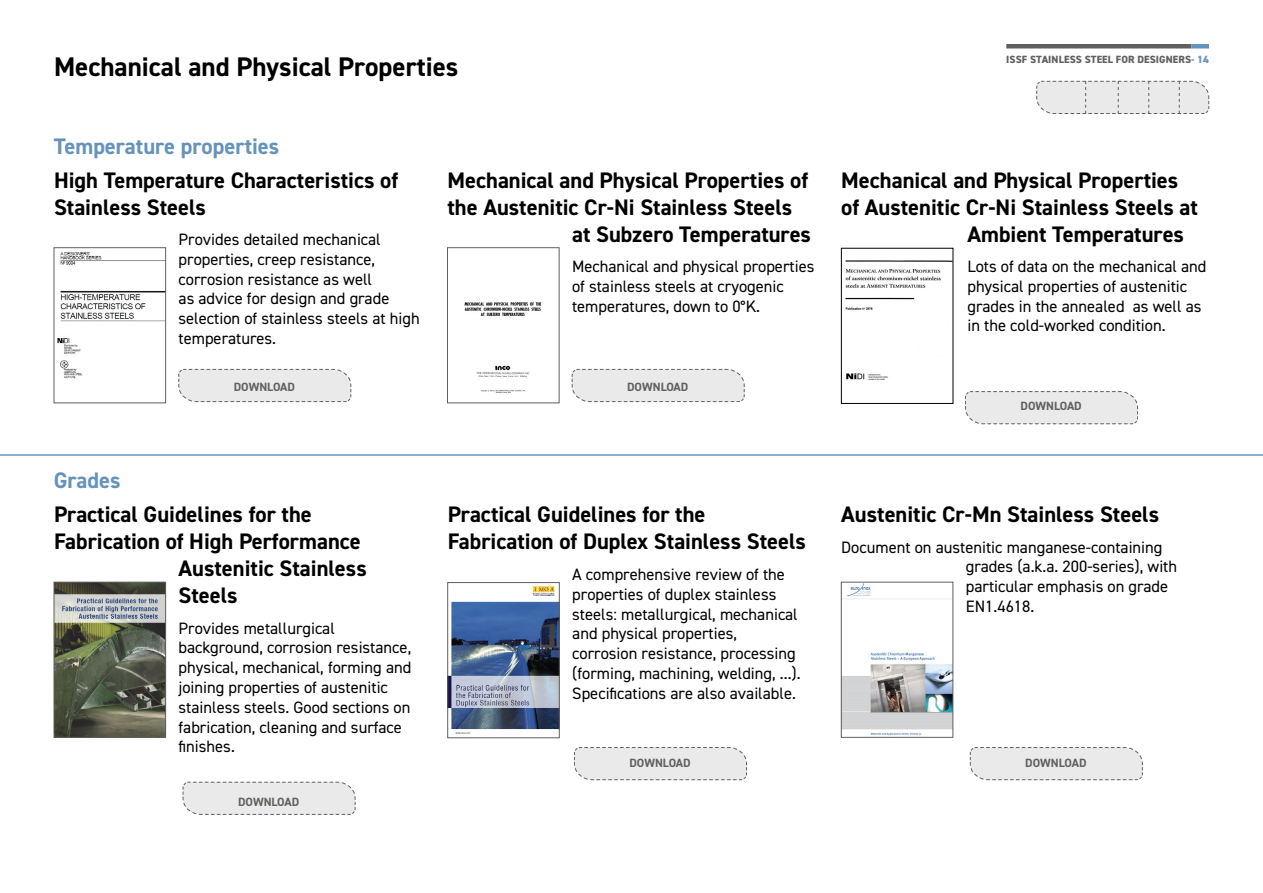
<style>
.page{position:relative;width:1263px;height:893px;background:#fff}
.page>*{position:absolute;margin:0;border:0;box-sizing:border-box;transform-origin:0 0}
.t1{font:700 27px "DIN2014";color:#000}
.t2{font:700 22.5px/27px "DIN2014";color:#000}
.t3{font:700 22.5px "DIN2014";color:#6693bc}
.t4{font:16.5px/19.8px "DIN2014";color:#000}
.t5{font:700 12px "DIN2014";color:#60605c}
.t6{font:800 10.5px "DIN2014";letter-spacing:.01em;color:#606062}
.s1{color:#6693bc}
</style>
<div class="page">
<hr style="left:1006px;top:44px;width:185px;height:4px;background:#606062">
<hr style="left:1191px;top:44px;width:18px;height:4px;background:#6693bc">
<svg style="left:1036px;top:81px;width:173px;height:33px;background:#e3e3e3"></svg>
<img style="left:57px;top:251px;width:107px;height:128px">
<div style="left:54px;top:247px;width:112px;height:156px;border:1px solid #60605c"></div>
<img style="left:464px;top:302px;width:78px;height:91px">
<div style="left:447px;top:247px;width:112px;height:156px;border:1px solid #60605c"></div>
<svg style="left:178px;top:369px;width:174px;height:33px;background:#e5e5e5"></svg>
<svg style="left:572px;top:369px;width:173px;height:33px;background:#e5e5e5"></svg>
<img style="left:56px;top:584px;width:108px;height:151px">
<div style="left:54px;top:582px;width:112px;height:155px;border:1px solid #60605c"></div>
<svg style="left:183px;top:782px;width:173px;height:33px;background:#e5e5e5"></svg>
<img style="left:449px;top:585px;width:108px;height:149px">
<div style="left:447px;top:582px;width:112px;height:156px;border:1px solid #60605c"></div>
<svg style="left:574px;top:747px;width:173px;height:33px;background:#e5e5e5"></svg>
<img style="left:843px;top:584px;width:108px;height:151px">
<div style="left:841px;top:582px;width:112px;height:155px;border:1px solid #60605c"></div>
<svg style="left:970px;top:747px;width:173px;height:33px;background:#e5e5e5"></svg>
<hr style="left:0;top:454px;width:1263px;height:2px;background:#6693bc">
<img style="left:845px;top:260px;width:106px;height:121px">
<svg style="left:965px;top:391px;width:173px;height:33px;background:#e5e5e5"></svg>
<h1 class="t1" style="left:54px;top:48px;width:406px">Mechanical and Physical Properties</h1>
<h2 class="t3" style="left:54px;top:131px;width:227px">Temperature properties</h2>
<h2 class="t2" style="left:54px;top:166px;width:346px">High Temperature Characteristics of<br>Stainless Steels</h2>
<p class="t4" style="left:179px;top:229px;width:243px">Provides detailed mechanical properties, creep resistance, corrosion resistance as well<br>as advice for design and grade selection of stainless steels at high temperatures.</p>
<h2 class="t2" style="left:447px;top:166px;width:362px">Mechanical and Physical Properties of</h2>
<h2 class="t2" style="left:447px;top:193px;width:346px">the Austenitic Cr-Ni Stainless Steels</h2>
<h2 class="t2" style="left:572px;top:220px;width:240px">at Subzero Temperatures</h2>
<p class="t4" style="left:572px;top:256px;width:244px">Mechanical and physical properties of stainless steels at cryogenic temperatures, down to 0°K.</p>
<h2 class="t3" style="left:54px;top:465px;width:68px">Grades</h2>
<p class="t5" style="left:234px;top:378px;width:63px">DOWNLOAD</p>
<p class="t5" style="left:627px;top:378px;width:63px">DOWNLOAD</p>
<h2 class="t2" style="left:54px;top:501px;width:259px">Practical Guidelines for the</h2>
<h2 class="t2" style="left:54px;top:528px;width:308px">Fabrication of High Performance</h2>
<h2 class="t2" style="left:179px;top:555px;width:190px">Austenitic Stainless</h2>
<h2 class="t2" style="left:179px;top:582px;width:61px">Steels</h2>
<p class="t4" style="left:179px;top:618px;width:234px">Provides metallurgical background, corrosion resistance, physical, mechanical, forming and joining properties of austenitic stainless steels. Good sections on fabrication, cleaning and surface finishes.</p>
<p class="t5" style="left:238px;top:794px;width:63px">DOWNLOAD</p>
<h2 class="t2" style="left:448px;top:501px;width:360px">Practical Guidelines for the<br>Fabrication of Duplex Stainless Steels</h2>
<p class="t4" style="left:572px;top:564px;width:230px">A comprehensive review of the properties of duplex stainless steels: metallurgical, mechanical and physical properties, corrosion resistance, processing (forming, machining, welding, ...).<br>Specifications are also available.</p>
<p class="t5" style="left:629px;top:755px;width:63px">DOWNLOAD</p>
<p class="t6" style="left:1006px;top:52px;width:204px">ISSF STAINLESS STEEL FOR DESIGNERS<span class="s1">- 14</span></p>
<h2 class="t2" style="left:841px;top:166px;width:339px">Mechanical and Physical Properties</h2>
<h2 class="t2" style="left:841px;top:193px;width:358px">of Austenitic Cr-Ni Stainless Steels at</h2>
<h2 class="t2" style="left:967px;top:220px;width:218px">Ambient Temperatures</h2>
<p class="t4" style="left:967px;top:256px;width:240px">Lots of data on the mechanical and physical properties of austenitic grades in the annealed as well as in the cold-worked condition.</p>
<p class="t5" style="left:1020px;top:398px;width:63px">DOWNLOAD</p>
<h2 class="t2" style="left:841px;top:501px;width:319px">Austenitic Cr-Mn Stainless Steels</h2>
<p class="t4" style="left:966px;top:537px;width:213px;text-indent:-125px">Document on austenitic manganese-containing grades (a.k.a. 200-series), with particular emphasis on grade<br>EN1.4618.</p>
<p class="t5" style="left:1025px;top:755px;width:63px">DOWNLOAD</p>
</div>
